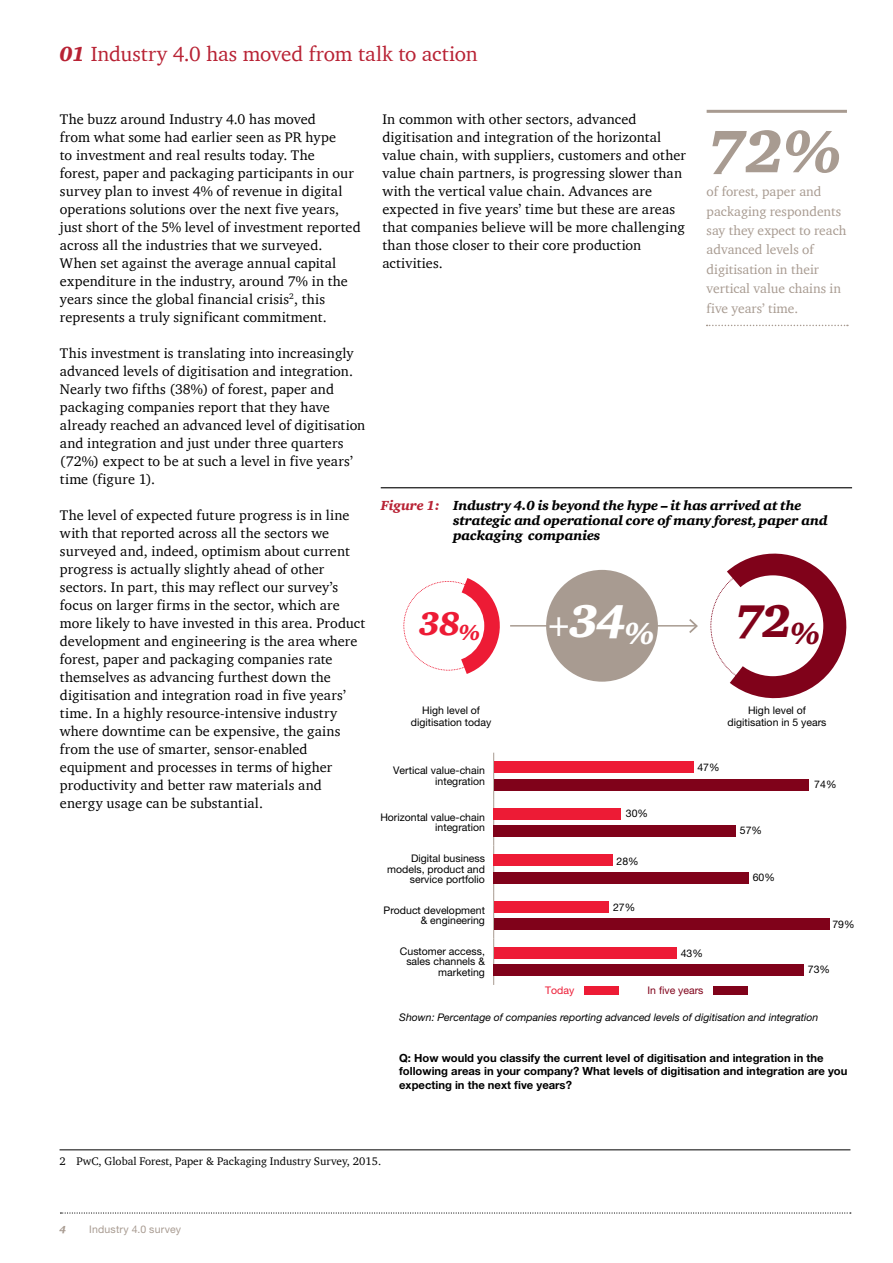
<style>
.page{position:relative;width:893px;height:1263px;background:#fff}
.page>*{position:absolute;margin:0;border:0;box-sizing:border-box;transform-origin:0 0}
.t1{font:italic 900 61.5px "Charter ITC Com";color:#a89b91}
.t2{font:italic 900 47.1px "ITC Charter Com";color:#80021a}
.t3{font:italic 900 33.75px "ITC Charter Com";color:#ed1b35}
.t4{font:italic 900 31.35px "ITC Charter Com";color:#fff}
.t5{font:21px "Charter ITC Com";color:#b82234}
.t6{font:14.25px/18px "Charter ITC Com";letter-spacing:.01em;color:#000}
.t7{font:13.5px/19.5px "Charter ITC Com";color:#a89b91}
.t8{font:italic 900 13.5px/15px "Charter ITC Com";letter-spacing:-.01em;color:#000}
.t9{font:700 11.25px/13.5px "Helvetica Neue LT Pro";color:#000}
.t10{font:11.25px "Charter ITC Com";color:#000}
.t11{font:10.5px/10.5px "Helvetica Neue LT Pro";color:#000;text-align:right}
.t12{font:italic 10.5px "Helvetica Neue LT Pro";color:#000}
.t13{font:10.5px "Helvetica Neue LT Pro";letter-spacing:.02em;color:#a89b91}
.t14{font:10.5px "Helvetica Neue LT Pro";color:#80021a}
.t15{font:10.5px "Helvetica Neue LT Pro";color:#ed1b35}
.t16{font:italic 900 10.5px "Charter ITC Com";color:#a89b91}
.s1{font-weight:900;font-style:italic}
.s2{color:#b82234}
.s3{font-size:47.1px}
</style>
<div class="page">
<svg style="left:60px;top:1212px;width:791px;height:1px"></svg>
<hr style="left:707px;top:110px;width:140px;height:3px;background:#a89b91">
<svg style="left:707px;top:325px;width:141px;height:1px"></svg>
<div style="left:584px;top:986px;width:34px;height:9px;background:#ed1b35"></div>
<div style="left:713px;top:986px;width:34px;height:8px;background:#80021a"></div>
<hr style="left:493px;top:753px;width:1px;height:46px;background:#a89b91">
<div style="left:494px;top:779px;width:314px;height:11px;background:#80021a"></div>
<div style="left:494px;top:762px;width:200px;height:11px;background:#ed1b35"></div>
<hr style="left:493px;top:799px;width:1px;height:46px;background:#a89b91">
<div style="left:494px;top:825px;width:242px;height:11px;background:#80021a"></div>
<div style="left:494px;top:808px;width:127px;height:11px;background:#ed1b35"></div>
<hr style="left:493px;top:845px;width:1px;height:47px;background:#a89b91">
<div style="left:494px;top:872px;width:255px;height:11px;background:#80021a"></div>
<div style="left:494px;top:854px;width:119px;height:12px;background:#ed1b35"></div>
<hr style="left:493px;top:892px;width:1px;height:46px;background:#a89b91">
<div style="left:494px;top:918px;width:336px;height:11px;background:#80021a"></div>
<div style="left:494px;top:901px;width:114px;height:11px;background:#ed1b35"></div>
<hr style="left:493px;top:938px;width:1px;height:47px;background:#a89b91">
<div style="left:494px;top:965px;width:310px;height:11px;background:#80021a"></div>
<div style="left:494px;top:947px;width:182px;height:11px;background:#ed1b35"></div>
<svg style="left:455px;top:578px;width:45px;height:96px"></svg>
<svg style="left:727px;top:553px;width:120px;height:146px"></svg>
<div style="left:722px;top:575px;width:101px;height:101px;background:#fff;border-radius:50%"></div>
<div style="left:412px;top:590px;width:72px;height:72px;background:#fff;border-radius:50%"></div>
<hr style="left:510px;top:625px;width:186px;height:1px;background:#a89b91">
<svg style="left:689px;top:619px;width:9px;height:14px"></svg>
<div style="left:546px;top:570px;width:112px;height:112px;background:#a89b91;border-radius:50%"></div>
<hr style="left:381px;top:487px;width:471px;height:1px;background:#000">
<hr style="left:60px;top:1149px;width:790px;height:1px;background:#000">
<h3 class="t5" style="left:60px;top:40px;width:420px"><span class="s1">01</span> Industry 4.0 has moved from talk to action</h3>
<p class="t6" style="left:60px;top:109px;width:302px">The buzz around Industry 4.0 has moved<br>from what some had earlier seen as PR hype<br>to investment and real results today. The<br>forest, paper and packaging participants in our survey plan to invest 4% of revenue in digital operations solutions over the next five years, just short of the 5% level of investment reported across all the industries that we surveyed.<br>When set against the average annual capital expenditure in the industry, around 7% in the years since the global financial crisis<sup>2</sup>, this represents a truly significant commitment.</p>
<p class="t6" style="left:60px;top:343px;width:307px">This investment is translating into increasingly advanced levels of digitisation and integration.<br>Nearly two fifths (38%) of forest, paper and packaging companies report that they have already reached an advanced level of digitisation and integration and just under three quarters (72%) expect to be at such a level in five years’ time (figure 1).</p>
<p class="t6" style="left:60px;top:505px;width:307px">The level of expected future progress is in line with that reported across all the sectors we surveyed and, indeed, optimism about current progress is actually slightly ahead of other sectors. In part, this may reflect our survey’s focus on larger firms in the sector, which are more likely to have invested in this area. Product development and engineering is the area where forest, paper and packaging companies rate themselves as advancing furthest down the digitisation and integration road in five years’ time. In a highly resource-intensive industry where downtime can be expensive, the gains from the use of smarter, sensor-enabled equipment and processes in terms of higher productivity and better raw materials and energy usage can be substantial.</p>
<p class="t6" style="left:382px;top:109px;width:305px">In common with other sectors, advanced digitisation and integration of the horizontal value chain, with suppliers, customers and other value chain partners, is progressing slower than with the vertical value chain. Advances are expected in five years’ time but these are areas that companies believe will be more challenging than those closer to their core production activities.</p>
<h1 class="t1" style="left:707px;top:113px;width:137px">72%</h1>
<p class="t7" style="left:707px;top:181px;width:141px">of forest, paper and packaging respondents say they expect to reach advanced levels of digitisation in their vertical value chains in five years’ time.</p>
<p class="t8" style="left:453px;top:497px;width:376px;text-indent:-72px"><span class="s2">Figure 1:</span> Industry 4.0 is beyond the hype – it has arrived at the strategic and operational core of many forest, paper and packaging companies</p>
<h3 class="t3" style="left:419px;top:603px;width:63px">38<sub>%</sub></h3>
<h3 class="t4" style="left:546px;top:610px;width:111px">+<span class="s3">34</span>%</h3>
<h2 class="t2" style="left:734px;top:592px;width:88px">72<sub>%</sub></h2>
<p class="t11" style="left:411px;top:704px;width:82px;line-height:12.6px;text-align:center">High level of digitisation today</p>
<p class="t11" style="left:727px;top:704px;width:100px;line-height:12.6px;text-align:center">High level of digitisation in 5 years</p>
<p class="t11" style="left:393px;top:765px;width:93px">Vertical value-chain integration</p>
<p class="t11" style="left:697px;top:761px;width:24px">47%</p>
<p class="t11" style="left:380px;top:812px;width:106px">Horizontal value-chain integration</p>
<p class="t11" style="left:626px;top:807px;width:24px">30%</p>
<p class="t11" style="left:387px;top:853px;width:99px">Digital business models, product and service portfolio</p>
<p class="t11" style="left:617px;top:855px;width:24px">28%</p>
<p class="t11" style="left:384px;top:905px;width:103px">Product development &amp; engineering</p>
<p class="t11" style="left:613px;top:901px;width:24px">27%</p>
<p class="t11" style="left:400px;top:946px;width:86px">Customer access, sales channels &amp; marketing</p>
<p class="t11" style="left:681px;top:948px;width:24px">43%</p>
<p class="t15" style="left:545px;top:984px;width:31px">Today</p>
<p class="t14" style="left:648px;top:984px;width:57px">In five years</p>
<p class="t11" style="left:740px;top:825px;width:24px">57%</p>
<p class="t11" style="left:753px;top:872px;width:24px">60%</p>
<p class="t11" style="left:814px;top:779px;width:24px">74%</p>
<p class="t11" style="left:832px;top:918px;width:24px">79%</p>
<p class="t11" style="left:808px;top:964px;width:24px">73%</p>
<p class="t12" style="left:399px;top:1011px;width:421px">Shown: Percentage of companies reporting advanced levels of digitisation and integration</p>
<p class="t9" style="left:399px;top:1050px;width:450px">Q: How would you classify the current level of digitisation and integration in the following areas in your company? What levels of digitisation and integration are you expecting in the next five years?</p>
<p class="t10" style="left:60px;top:1154px;width:323px">2 PwC, Global Forest, Paper &amp; Packaging Industry Survey, 2015.</p>
<p class="t16" style="left:60px;top:1223px;width:8px">4</p>
<p class="t13" style="left:89px;top:1223px;width:93px">Industry 4.0 survey</p>
</div>
